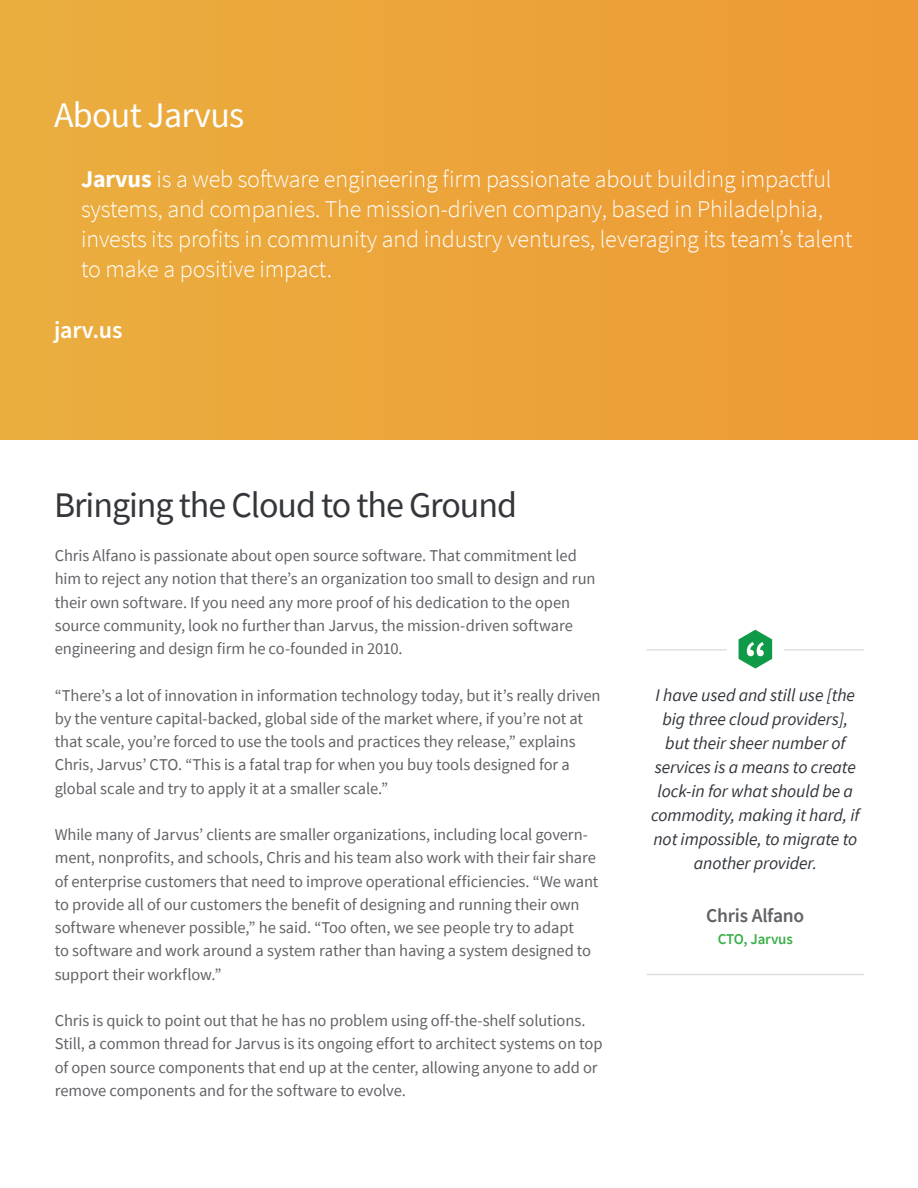
<style>
.page{position:relative;width:918px;height:1188px;background:#fff}
.page>*{position:absolute;margin:0;border:0;box-sizing:border-box;transform-origin:0 0}
.t1{font:36px "Source Sans Pro";letter-spacing:-.03em;color:#33363a}
.t2{font:36px "Source Sans Pro";letter-spacing:-.02em;color:#fff}
.Header__Graph{font:300 24px/30px "Source Sans Pro";letter-spacing:-.005em;color:#fff}
.t3{font:600 24px "Source Sans Pro";letter-spacing:-.005em;color:#fff}
.t4{font:600 19.5px "Source Sans Pro";letter-spacing:-.015em;color:#616266}
.Pullquote{font:italic 17.7px/24px "Source Sans Pro";letter-spacing:-.005em;color:#31363c;text-align:center}
.Copy{font:16.5px/23.2px "Source Sans Pro";letter-spacing:-.01em;color:#626367}
.t5{font:600 15px "Source Sans Pro";letter-spacing:-.01em;color:#3baf49}
.s1{font-weight:700}
</style>
<div class="page">
<div style="left:0;top:0;width:918px;height:440px;background:#eca43b"></div>
<hr style="left:647px;top:974px;width:217px;height:1px;background:#dcdddf">
<hr style="left:647px;top:649px;width:80px;height:1px;background:#dcdddf">
<hr style="left:784px;top:649px;width:80px;height:1px;background:#dcdddf">
<svg style="left:739px;top:630px;width:33px;height:39px"></svg>
<p class="t2" style="left:54px;top:92px;width:192px">About Jarvus</p>
<p class="Header__Graph" style="left:81px;top:164px;width:773px"><span class="s1">Jarvus</span> is a web software engineering firm passionate about building impactful systems, and companies. The mission-driven company, based in Philadelphia, invests its profits in community and industry ventures, leveraging its team’s talent to make a positive impact.</p>
<p class="t3" style="left:54px;top:314px;width:70px">jarv.us</p>
<p class="t1" style="left:54px;top:483px;width:464px">Bringing the Cloud to the Ground</p>
<p class="Copy" style="left:55px;top:544px;width:542px">Chris Alfano is passionate about open source software. That commitment led him to reject any notion that there’s an organization too small to design and run their own software. If you need any more proof of his dedication to the open source community, look no further than Jarvus, the mission-driven software engineering and design firm he co-founded in 2010.</p>
<p class="Copy" style="left:55px;top:683px;width:547px">“There’s a lot of innovation in information technology today, but it’s really driven by the venture capital-backed, global side of the market where, if you’re not at that scale, you’re forced to use the tools and practices they release,” explains Chris, Jarvus’ CTO. “This is a fatal trap for when you buy tools designed for a global scale and try to apply it at a smaller scale.”</p>
<p class="Copy" style="left:55px;top:823px;width:545px">While many of Jarvus’ clients are smaller organizations, including local govern&shy;ment, nonprofits, and schools, Chris and his team also work with their fair share of enterprise customers that need to improve operational efficiencies. “We want to provide all of our customers the benefit of designing and running their own software whenever possible,” he said. “Too often, we see people try to adapt<br>to software and work around a system rather than having a system designed to support their workflow.”</p>
<p class="Copy" style="left:55px;top:1009px;width:549px">Chris is quick to point out that he has no problem using off-the-shelf solutions.<br>Still, a common thread for Jarvus is its ongoing effort to architect systems on top of open source components that end up at the center, allowing anyone to add or remove components and for the software to evolve.</p>
<p class="Pullquote" style="left:651px;top:683px;width:210px">I have used and still use [the big three cloud providers], but their sheer number of services is a means to create lock-in for what should be a commodity, making it hard, if not impossible, to migrate to another provider.</p>
<p class="t4" style="left:706px;top:903px;width:100px">Chris Alfano</p>
<p class="t5" style="left:718px;top:930px;width:77px">CTO, Jarvus</p>
</div>
